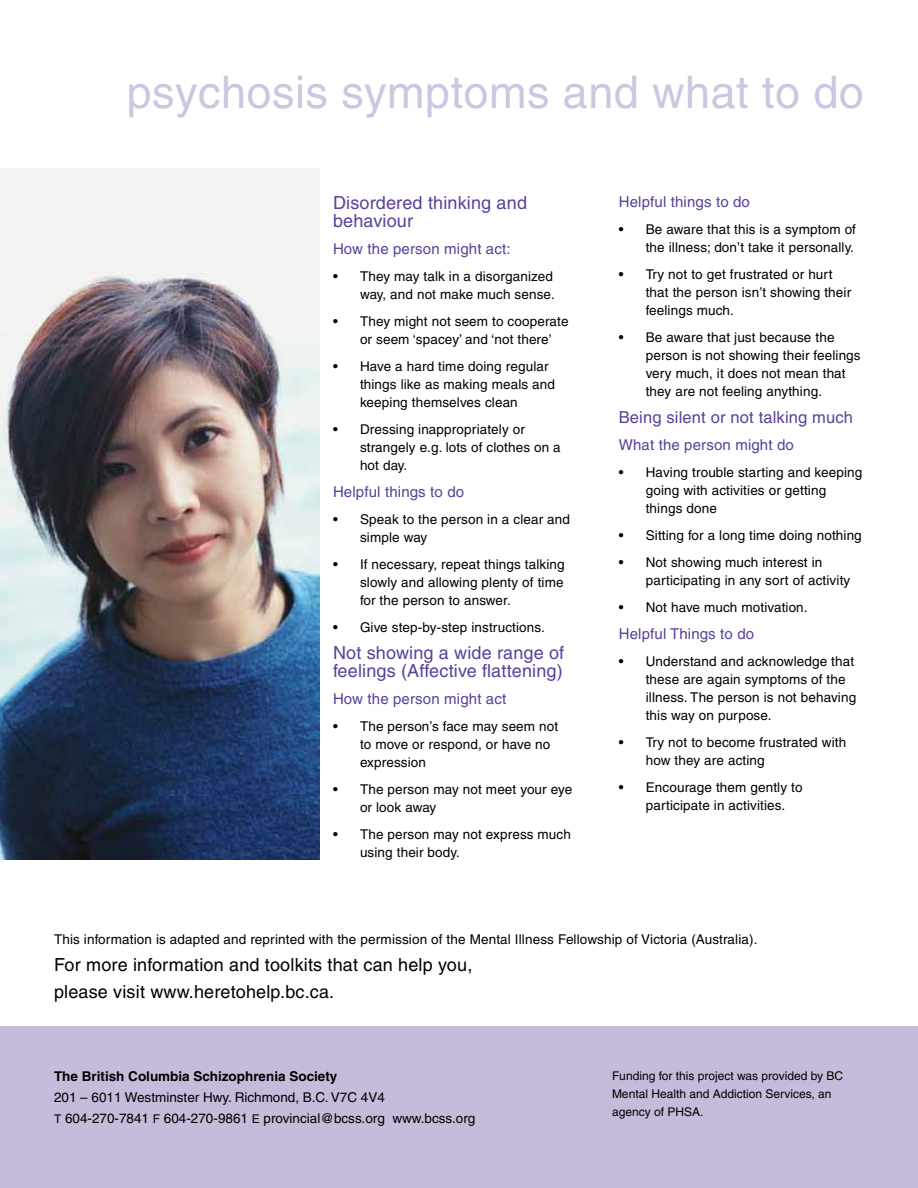
<style>
.page{position:relative;width:918px;height:1188px;background:#fff}
.page>*{position:absolute;margin:0;border:0;box-sizing:border-box;transform-origin:0 0}
.t1{font:45px "Helvetica";letter-spacing:.01em;color:#cec6e0}
.t2{font:18px/18px "Helvetica";letter-spacing:.01em;color:#5a4099}
.t3{font:18px/27px "Helvetica";letter-spacing:.01em;color:#000}
.t4{font:16.5px "Helvetica";letter-spacing:.01em;color:#5a4099}
.t5{font:15px "Helvetica";letter-spacing:.01em;color:#5a4099}
.t6{font:13.5px/18px "Helvetica";letter-spacing:.01em;color:#000}
.t7{font:700 13.5px "Helvetica";color:#000}
.t8{font:12px/18px "Helvetica";color:#000}
.s1{font-size:12px}
</style>
<div class="page">
<div style="left:0;top:1026px;width:918px;height:162px;background:#c5bcdb"></div>
<img style="left:0;top:169px;width:320px;height:691px">
<h1 class="t1" style="left:127px;top:66px;width:739px">psychosis symptoms and what to do</h1>
<h2 class="t2" style="left:333px;top:194px;width:196px">Disordered thinking and behaviour</h2>
<p class="t5" style="left:333px;top:240px;width:179px">How the person might act:</p>
<p class="t6" style="left:333px;top:268px;width:223px;text-align:right">• They may talk in a disorganized way, and not make much sense.</p>
<p class="t6" style="left:360px;top:313px;width:210px;text-indent:-27px">• They might not seem to cooperate or seem ‘spacey’ and ‘not there’</p>
<p class="t6" style="left:360px;top:358px;width:197px;text-indent:-27px">• Have a hard time doing regular things like as making meals and keeping themselves clean</p>
<p class="t6" style="left:360px;top:421px;width:202px;text-indent:-27px">• Dressing inappropriately or strangely e.g. lots of clothes on a hot day.</p>
<p class="t5" style="left:333px;top:483px;width:133px">Helpful things to do</p>
<p class="t6" style="left:360px;top:511px;width:212px;text-indent:-27px">• Speak to the person in a clear and simple way</p>
<p class="t6" style="left:360px;top:556px;width:206px;text-align:justify;text-indent:-27px">• If necessary, repeat things talking slowly and allowing plenty of time for the person to answer.</p>
<p class="t6" style="left:333px;top:619px;width:214px">• Give step-by-step instructions.</p>
<h2 class="t2" style="left:333px;top:644px;width:233px">Not showing a wide range of feelings (Affective flattening)</h2>
<p class="t5" style="left:333px;top:690px;width:175px">How the person might act</p>
<p class="t6" style="left:360px;top:718px;width:200px;text-indent:-27px">• The person’s face may seem not to move or respond, or have no expression</p>
<p class="t6" style="left:360px;top:781px;width:214px;text-indent:-27px">• The person may not meet your eye or look away</p>
<p class="t6" style="left:360px;top:826px;width:212px;text-indent:-27px">• The person may not express much using their body.</p>
<p class="t5" style="left:619px;top:193px;width:133px">Helpful things to do</p>
<p class="t6" style="left:619px;top:220px;width:239px;text-align:right">• Be aware that this is a symptom of the illness; don’t take it personally.</p>
<p class="t6" style="left:646px;top:265px;width:207px;text-indent:-27px">• Try not to get frustrated or hurt that the person isn’t showing their feelings much.</p>
<p class="t6" style="left:646px;top:328px;width:216px;text-indent:-27px">• Be aware that just because the person is not showing their feelings very much, it does not mean that they are not feeling anything.</p>
<p class="t4" style="left:619px;top:408px;width:236px">Being silent or not talking much</p>
<p class="t5" style="left:619px;top:436px;width:177px">What the person might do</p>
<p class="t6" style="left:646px;top:463px;width:218px;text-indent:-27px">• Having trouble starting and keeping going with activities or getting things done</p>
<p class="t6" style="left:619px;top:526px;width:245px">• Sitting for a long time doing nothing</p>
<p class="t6" style="left:646px;top:553px;width:206px;text-indent:-27px">• Not showing much interest in participating in any sort of activity</p>
<p class="t6" style="left:619px;top:598px;width:190px">• Not have much motivation.</p>
<p class="t5" style="left:619px;top:625px;width:137px">Helpful Things to do</p>
<p class="t6" style="left:646px;top:652px;width:212px;text-indent:-27px">• Understand and acknowledge that these are again symptoms of the illness. The person is not behaving this way on purpose.</p>
<p class="t6" style="left:646px;top:733px;width:202px;text-indent:-27px">• Try not to become frustrated with how they are acting</p>
<p class="t6" style="left:646px;top:778px;width:158px;text-indent:-27px">• Encourage them gently to participate in activities.</p>
<p class="t6" style="left:54px;top:930px;width:705px">This information is adapted and reprinted with the permission of the Mental Illness Fellowship of Victoria (Australia).</p>
<h2 class="t3" style="left:54px;top:951px;width:420px">For more information and toolkits that can help you, please visit www.heretohelp.bc.ca.</h2>
<p class="t7" style="left:54px;top:1068px;width:285px">The British Columbia Schizophrenia Society</p>
<p class="t6" style="left:54px;top:1087px;width:423px;line-height:21px">201 – 6011 Westminster Hwy. Richmond, B.C. V7C 4V4<br><span class="s1">T</span> 604-270-7841 <span class="s1">F</span> 604-270-9861 <span class="s1">E</span> provincial@bcss.org www.bcss.org</p>
<p class="t8" style="left:612px;top:1067px;width:233px">Funding for this project was provided by BC<br>Mental Health and Addiction Services, an agency of PHSA.</p>
</div>
